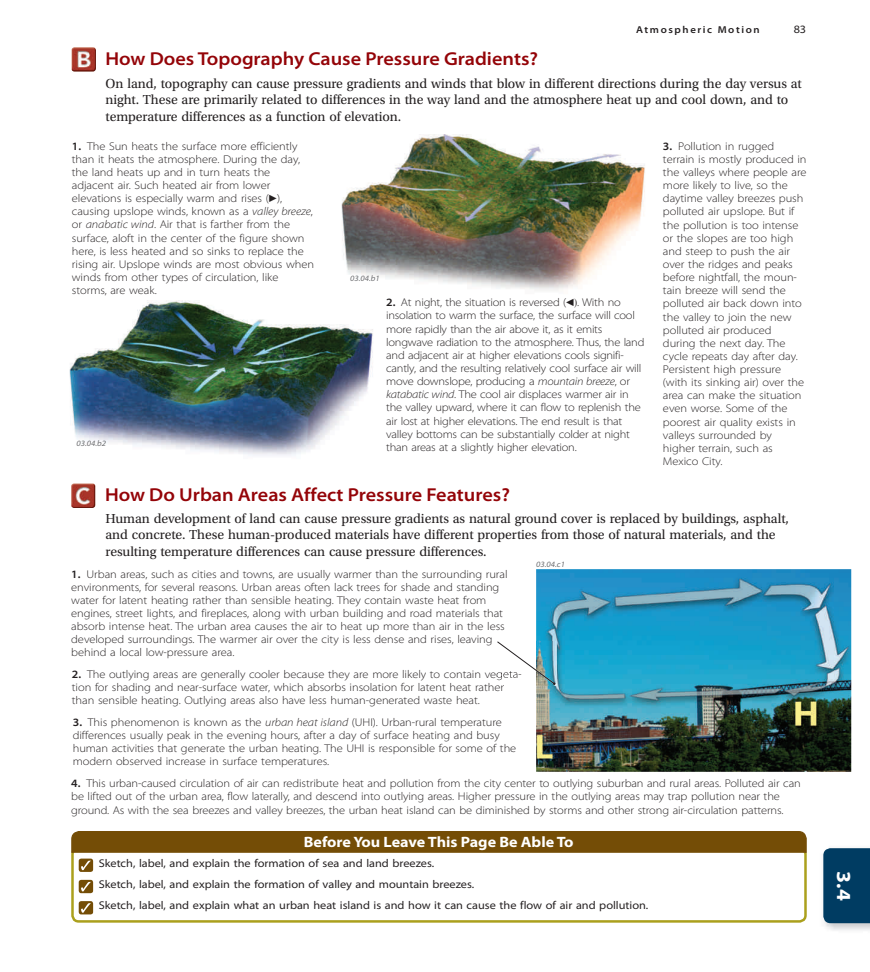
<style>
.page{position:relative;width:870px;height:972px;background:#fff}
.page>*{position:absolute;margin:0;border:0;box-sizing:border-box;transform-origin:0 0}
.t1{font:700 semi-expanded 20px "Myriad Pro";color:#fff}
.t2{font:600 semi-expanded 18.75px "Myriad Pro";color:#940408}
.t3{font:700 semi-expanded 15px "Myriad Pro";color:#fff}
.t4{font:13.75px/16.2px "Utopia Std";letter-spacing:-.005em;color:#231f20}
.t5{font:300 semi-expanded 11.25px/13.1px "Myriad Pro";letter-spacing:-.005em;color:#231f20}
.t6{font:semi-expanded 11.25px/21.2px "Myriad Pro";color:#231f20}
.t7{font:semi-expanded 11.25px "Myriad Pro";color:#231f20}
.t8{font:600 semi-expanded 10px "Myriad Pro";letter-spacing:.16em;color:#231f20}
.t9{font:italic semi-expanded 8.12px "Myriad Pro";color:#6c6d70}
.s1{font-weight:600}
.s2{font-style:italic}
</style>
<div class="page">
<img style="left:824px;top:923px;width:46px;height:7px">
<div style="left:823px;top:848px;width:47px;height:75px;background:#003c62"></div>
<img style="left:536px;top:569px;width:315px;height:202px">
<img style="left:341px;top:135px;width:304px;height:156px">
<img style="left:69px;top:300px;width:304px;height:155px">
<img style="left:72px;top:47px;width:24px;height:25px">
<img style="left:71px;top:483px;width:25px;height:25px">
<div style="left:71px;top:846px;width:736px;height:76px;border:2px solid #aba01d;border-radius:6px"></div>
<div style="left:79px;top:858px;width:14px;height:13px;background:#744d06;border-radius:2px"></div>
<svg style="left:81px;top:860px;width:10px;height:9px"></svg>
<div style="left:79px;top:879px;width:14px;height:13px;background:#744d06;border-radius:2px"></div>
<svg style="left:81px;top:881px;width:10px;height:10px"></svg>
<svg style="left:79px;top:900px;width:14px;height:14px"></svg>
<svg style="left:81px;top:902px;width:10px;height:10px"></svg>
<svg style="left:497px;top:640px;width:59px;height:44px"></svg>
<div style="left:71px;top:831px;width:736px;height:22px;background:#744d06"></div>
<h2 class="t2" style="left:105px;top:47px;width:434px">How Does Topography Cause Pressure Gradients?</h2>
<p class="t8" style="left:636px;top:23px;width:125px">Atmospheric Motion</p>
<p class="t7" style="left:794px;top:22px;width:14px">83</p>
<p class="t4" style="left:106px;top:76px;width:698px">On land, topography can cause pressure gradients and winds that blow in different directions during the day versus at night. These are primarily related to differences in the way land and the atmosphere heat up and cool down, and to temperature differences as a function of elevation.</p>
<p class="t5" style="left:72px;top:139px;width:244px"><span class="s1">1.</span> The Sun heats the surface more efficiently than it heats the atmosphere. During the day, the land heats up and in turn heats the adjacent air. Such heated air from lower elevations is especially warm and rises (▶), causing upslope winds, known as a <span class="s2">valley breeze</span>, or <span class="s2">anabatic wind</span>. Air that is farther from the surface, aloft in the center of the figure shown here, is less heated and so sinks to replace the rising air. Upslope winds are most obvious when winds from other types of circulation, like storms, are weak.</p>
<p class="t9" style="left:76px;top:438px;width:31px">03.04.b2</p>
<p class="t9" style="left:350px;top:273px;width:31px">03.04.b1</p>
<p class="t5" style="left:386px;top:296px;width:260px"><span class="s1">2.</span> At night, the situation is reversed (◀ . With no insolation to warm the surface, the surface will cool more rapidly than the air above it, as it emits longwave radiation to the atmosphere. Thus, the land and adjacent air at higher elevations cools signifi&shy;cantly, and the resulting relatively cool surface air will move downslope, producing a <span class="s2">mountain breeze</span>, or <span class="s2">katabatic wind</span>. The cool air displaces warmer air in the valley upward, where it can flow to replenish the air lost at higher elevations. The end result is that valley bottoms can be substantially colder at night than areas at a slightly higher elevation.</p>
<h2 class="t2" style="left:105px;top:482px;width:407px">How Do Urban Areas Affect Pressure Features?</h2>
<p class="t5" style="left:663px;top:139px;width:145px"><span class="s1">3.</span> Pollution in rugged terrain is mostly produced in the valleys where people are more likely to live, so the daytime valley breezes push polluted air upslope. But if the pollution is too intense or the slopes are too high and steep to push the air over the ridges and peaks before nightfall, the moun&shy;tain breeze will send the polluted air back down into the valley to join the new polluted air produced during the next day. The cycle repeats day after day.<br>Persistent high pressure (with its sinking air) over the area can make the situation even worse. Some of the poorest air quality exists in valleys surrounded by<br>higher terrain, such as<br>Mexico City.</p>
<p class="t4" style="left:106px;top:510px;width:685px">Human development of land can cause pressure gradients as natural ground cover is replaced by buildings, asphalt, and concrete. These human-produced materials have different properties from those of natural materials, and the resulting temperature differences can cause pressure differences.</p>
<p class="t5" style="left:71px;top:567px;width:438px"><span class="s1">1.</span> Urban areas, such as cities and towns, are usually warmer than the surrounding rural environments, for several reasons. Urban areas often lack trees for shade and standing water for latent heating rather than sensible heating. They contain waste heat from engines, street lights, and fireplaces, along with urban building and road materials that absorb intense heat. The urban area causes the air to heat up more than air in the less developed surroundings. The warmer air over the city is less dense and rises, leaving behind a local low-pressure area.</p>
<p class="t9" style="left:536px;top:559px;width:30px">03.04.c1</p>
<p class="t5" style="left:72px;top:667px;width:451px"><span class="s1">2.</span> The outlying areas are generally cooler because they are more likely to contain vegeta&shy;tion for shading and near-surface water, which absorbs insolation for latent heat rather than sensible heating. Outlying areas also have less human-generated waste heat.</p>
<p class="t5" style="left:73px;top:715px;width:445px"><span class="s1">3.</span> This phenomenon is known as the <span class="s2">urban heat island</span> (UHI). Urban-rural temperature differences usually peak in the evening hours, after a day of surface heating and busy human activities that generate the urban heating. The UHI is responsible for some of the modern observed increase in surface temperatures.</p>
<p class="t5" style="left:71px;top:776px;width:731px"><span class="s1">4.</span> This urban-caused circulation of air can redistribute heat and pollution from the city center to outlying suburban and rural areas. Polluted air can be lifted out of the urban area, flow laterally, and descend into outlying areas. Higher pressure in the outlying areas may trap pollution near the ground. As with the sea breezes and valley breezes, the urban heat island can be diminished by storms and other strong air-circulation patterns.</p>
<h3 class="t3" style="left:304px;top:831px;width:271px">Before You Leave This Page Be Able To</h3>
<p class="t6" style="left:99px;top:852px;width:551px">Sketch, label, and explain the formation of sea and land breezes.<br>Sketch, label, and explain the formation of valley and mountain breezes.<br>Sketch, label, and explain what an urban heat island is and how it can cause the flow of air and pollution.</p>
<h1 class="t1" style="left:857px;top:871px;width:31px;rotate:90deg">3.4</h1>
</div>
